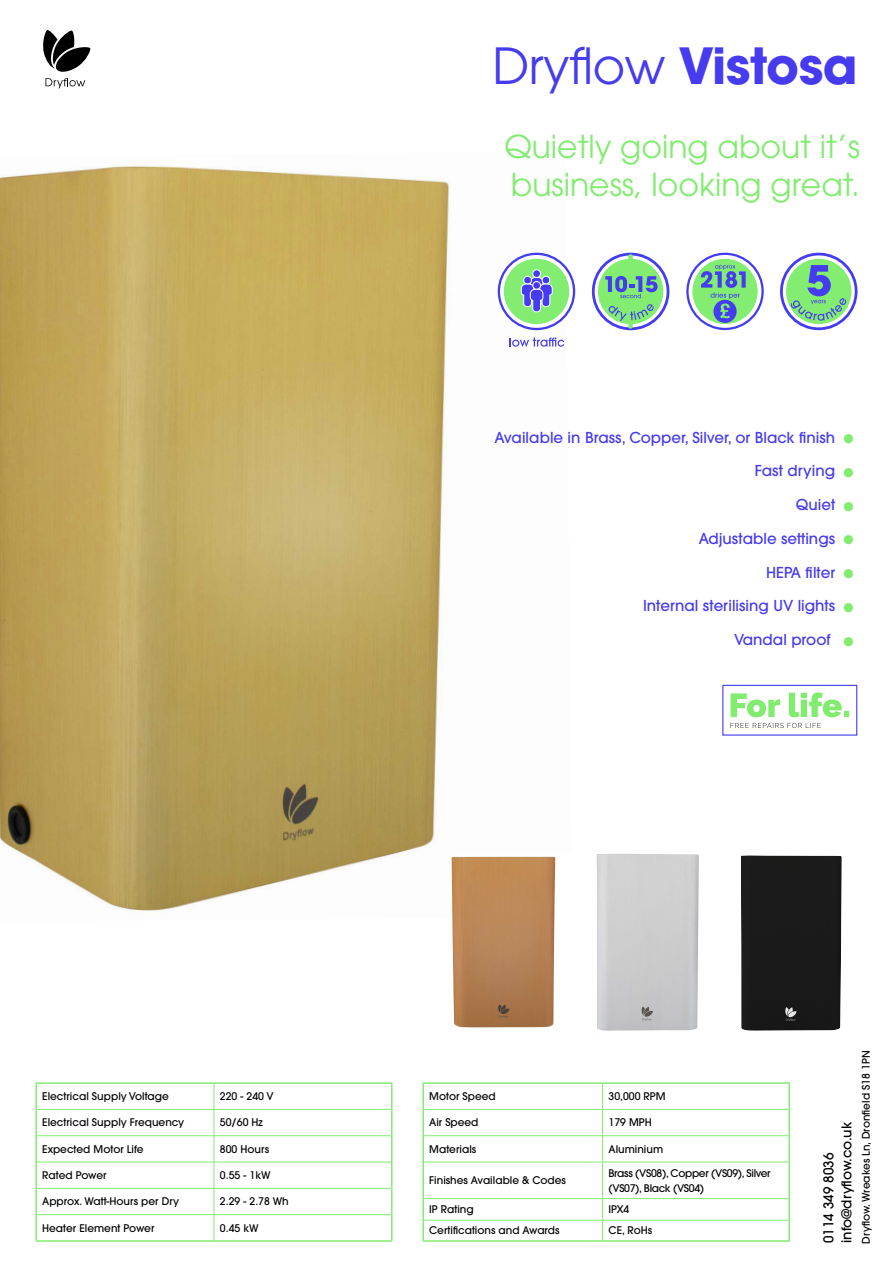
<style>
.page{position:relative;width:893px;height:1263px;background:#fff}
.page>*{position:absolute;margin:0;border:0;box-sizing:border-box;transform-origin:0 0}
.t1{font:49.5px "ITC Avant Garde Pro";letter-spacing:-.01em;color:#463bef}
.t2{font:31.5px/37.8px "ITC Avant Garde Pro";color:#81ec6f}
.t3{font:500 15px "ITC Avant Garde Pro";color:#463bef}
.t4{font:500 13.5px "ITC Avant Garde Pro";color:#000}
.t5{font:500 10.5px "ITC Avant Garde Pro";color:#000}
.t6{font:500 10.5px/15px "ITC Avant Garde Pro";letter-spacing:-.03em;color:#000}
.s1{font-weight:700}
.s2{font-size:30px;color:#81ec6f}
</style>
<div class="page">
<img style="left:0;top:166px;width:572px;height:746px">
<svg style="left:43px;top:30px;width:48px;height:42px"></svg>
<svg style="left:45px;top:78px;width:40px;height:10px"></svg>
<svg style="left:731px;top:723px;width:90px;height:5px"></svg>
<svg style="left:731px;top:692px;width:118px;height:25px"></svg>
<div style="left:722px;top:685px;width:135px;height:51px;border:1px solid #453bf0"></div>
<hr style="left:35px;top:1082px;width:179px;height:2px;background:#81ec6f">
<hr style="left:35px;top:1084px;width:2px;height:25px;background:#81ec6f">
<hr style="left:214px;top:1082px;width:178px;height:2px;background:#81ec6f">
<hr style="left:35px;top:1109px;width:2px;height:27px;background:#81ec6f">
<hr style="left:35px;top:1136px;width:2px;height:26px;background:#81ec6f">
<hr style="left:35px;top:1162px;width:2px;height:26px;background:#81ec6f">
<hr style="left:35px;top:1188px;width:2px;height:27px;background:#81ec6f">
<hr style="left:35px;top:1215px;width:2px;height:25px;background:#81ec6f">
<svg style="left:36px;top:1083px;width:356px;height:157px"></svg>
<hr style="left:35px;top:1240px;width:179px;height:2px;background:#81ec6f">
<hr style="left:214px;top:1240px;width:178px;height:2px;background:#81ec6f">
<svg style="left:424px;top:1108px;width:364px;height:112px"></svg>
<hr style="left:424px;top:1109px;width:178px;height:1px;background:#81ec6f">
<hr style="left:602px;top:1109px;width:186px;height:1px;background:#81ec6f">
<hr style="left:424px;top:1135px;width:178px;height:1px;background:#81ec6f">
<hr style="left:602px;top:1135px;width:186px;height:1px;background:#81ec6f">
<svg style="left:602px;top:1084px;width:1px;height:78px"></svg>
<hr style="left:424px;top:1162px;width:178px;height:1px;background:#81ec6f">
<hr style="left:602px;top:1162px;width:186px;height:1px;background:#81ec6f">
<hr style="left:602px;top:1162px;width:1px;height:36px;background:#81ec6f">
<hr style="left:424px;top:1198px;width:178px;height:1px;background:#81ec6f">
<hr style="left:602px;top:1198px;width:186px;height:1px;background:#81ec6f">
<hr style="left:424px;top:1220px;width:178px;height:1px;background:#81ec6f">
<hr style="left:602px;top:1220px;width:186px;height:1px;background:#81ec6f">
<svg style="left:602px;top:1199px;width:1px;height:41px"></svg>
<hr style="left:422px;top:1084px;width:2px;height:25px;background:#81ec6f">
<hr style="left:788px;top:1084px;width:2px;height:25px;background:#81ec6f">
<hr style="left:422px;top:1109px;width:2px;height:27px;background:#81ec6f">
<hr style="left:788px;top:1109px;width:2px;height:27px;background:#81ec6f">
<hr style="left:422px;top:1136px;width:2px;height:26px;background:#81ec6f">
<hr style="left:788px;top:1136px;width:2px;height:26px;background:#81ec6f">
<hr style="left:422px;top:1162px;width:2px;height:36px;background:#81ec6f">
<hr style="left:788px;top:1162px;width:2px;height:36px;background:#81ec6f">
<hr style="left:422px;top:1198px;width:2px;height:22px;background:#81ec6f">
<hr style="left:788px;top:1198px;width:2px;height:22px;background:#81ec6f">
<hr style="left:422px;top:1220px;width:2px;height:20px;background:#81ec6f">
<hr style="left:788px;top:1220px;width:2px;height:20px;background:#81ec6f">
<hr style="left:422px;top:1240px;width:180px;height:2px;background:#81ec6f">
<hr style="left:602px;top:1240px;width:188px;height:2px;background:#81ec6f">
<hr style="left:422px;top:1082px;width:180px;height:2px;background:#81ec6f">
<hr style="left:602px;top:1082px;width:188px;height:2px;background:#81ec6f">
<div style="left:504px;top:259px;width:65px;height:65px;background:#82ed70;border-radius:50%"></div>
<div style="left:498px;top:253px;width:77px;height:77px;border:2px solid #453bf0;border-radius:50%"></div>
<svg style="left:521px;top:269px;width:32px;height:43px"></svg>
<svg style="left:510px;top:338px;width:54px;height:9px"></svg>
<div style="left:598px;top:259px;width:65px;height:65px;background:#82ed70;border-radius:50%"></div>
<div style="left:592px;top:253px;width:77px;height:77px;border:3px solid #453bf0;border-radius:50%"></div>
<svg style="left:605px;top:276px;width:53px;height:22px"></svg>
<div style="left:628px;top:254px;width:5px;height:11px;background:#82ed70;border-radius:2px"></div>
<div style="left:628px;top:318px;width:5px;height:11px;background:#82ed70;border-radius:2px"></div>
<svg style="left:608px;top:304px;width:46px;height:17px"></svg>
<div style="left:692px;top:259px;width:66px;height:65px;background:#82ed70;border-radius:50%"></div>
<div style="left:686px;top:253px;width:78px;height:77px;border:2px solid #453bf0;border-radius:50%"></div>
<svg style="left:713px;top:300px;width:24px;height:23px"></svg>
<svg style="left:701px;top:265px;width:45px;height:53px"></svg>
<div style="left:786px;top:259px;width:65px;height:65px;background:#82ed70;border-radius:50%"></div>
<div style="left:780px;top:253px;width:77px;height:77px;border:3px solid #453bf0;border-radius:50%"></div>
<svg style="left:791px;top:265px;width:55px;height:56px"></svg>
<img style="left:568px;top:852px;width:122px;height:179px">
<img style="left:451px;top:855px;width:129px;height:175px">
<img style="left:690px;top:854px;width:152px;height:177px">
<p class="t1" style="left:492px;top:35px;width:367px">Dryflow <span class="s1">Vistosa</span></p>
<p class="t2" style="left:504px;top:127px;width:357px">Quietly going about it’s business, looking great.</p>
<p class="t3" style="left:494px;top:428px;width:365px">Available in Brass, Copper, Silver, or Black finish <span class="s2">•</span></p>
<p class="t3" style="left:755px;top:461px;width:104px">Fast drying <span class="s2">•</span></p>
<p class="t3" style="left:796px;top:495px;width:63px">Quiet <span class="s2">•</span></p>
<p class="t3" style="left:699px;top:529px;width:160px">Adjustable settings <span class="s2">•</span></p>
<p class="t3" style="left:766px;top:562px;width:93px">HEPA filter <span class="s2">•</span></p>
<p class="t3" style="left:643px;top:596px;width:216px">Internal sterilising UV lights <span class="s2">•</span></p>
<p class="t3" style="left:734px;top:630px;width:125px">Vandal proof <span class="s2">•</span></p>
<p class="t5" style="left:42px;top:1089px;width:128px">Electrical Supply Voltage</p>
<p class="t5" style="left:220px;top:1089px;width:55px">220 - 240 V</p>
<p class="t5" style="left:42px;top:1116px;width:144px">Electrical Supply Frequency</p>
<p class="t5" style="left:220px;top:1116px;width:44px">50/60 Hz</p>
<p class="t5" style="left:42px;top:1142px;width:103px">Expected Motor Life</p>
<p class="t5" style="left:220px;top:1142px;width:51px">800 Hours</p>
<p class="t5" style="left:42px;top:1168px;width:66px">Rated Power</p>
<p class="t5" style="left:220px;top:1168px;width:52px">0.55 - 1kW</p>
<p class="t5" style="left:42px;top:1195px;width:138px">Approx. Watt-Hours per Dry</p>
<p class="t5" style="left:220px;top:1195px;width:70px">2.29 - 2.78 Wh</p>
<p class="t5" style="left:42px;top:1221px;width:114px">Heater Element Power</p>
<p class="t5" style="left:220px;top:1221px;width:40px">0.45 kW</p>
<p class="t5" style="left:429px;top:1089px;width:68px">Motor Speed</p>
<p class="t5" style="left:608px;top:1089px;width:59px">30,000 RPM</p>
<p class="t5" style="left:429px;top:1116px;width:51px">Air Speed</p>
<p class="t5" style="left:608px;top:1116px;width:45px">179 MPH</p>
<p class="t5" style="left:429px;top:1142px;width:49px">Materials</p>
<p class="t5" style="left:608px;top:1142px;width:56px">Aluminium</p>
<p class="t5" style="left:429px;top:1174px;width:138px">Finishes Available &amp; Codes</p>
<p class="t6" style="left:608px;top:1165px;width:164px">Brass (VS08), Copper (VS09), Silver (VS07), Black (VS04)</p>
<p class="t5" style="left:429px;top:1203px;width:46px">IP Rating</p>
<p class="t5" style="left:608px;top:1203px;width:22px">IPX4</p>
<p class="t5" style="left:429px;top:1224px;width:132px">Certifications and Awards</p>
<p class="t5" style="left:608px;top:1224px;width:45px">CE, RoHs</p>
<p class="t5" style="left:859px;top:1244px;width:195px;rotate:-90deg">Dryflow. Wreakes Ln, Dronfield S18 1PN</p>
<p class="t4" style="left:838px;top:1243px;width:123px;rotate:-90deg">info@dryflow.co.uk</p>
<p class="t4" style="left:820px;top:1243px;width:92px;rotate:-90deg">0114 349 8036</p>
</div>
